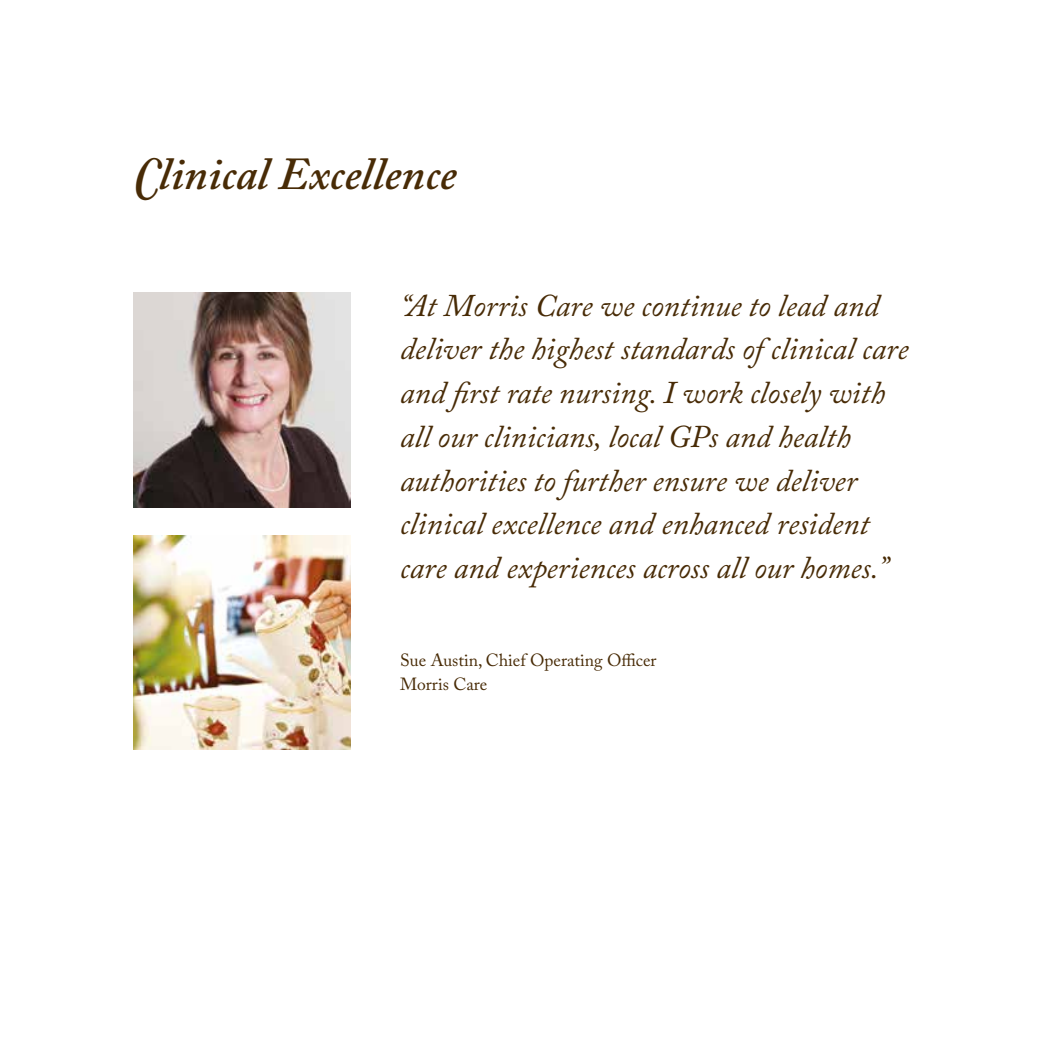
<style>
.page{position:relative;width:1042px;height:1042px;background:#fff}
.page>*{position:absolute;margin:0;border:0;box-sizing:border-box;transform-origin:0 0}
.t1{font:italic 600 45.5px "Adobe Caslon Pro";color:#482b06}
.t2{font:italic 31.5px/43.8px "Adobe Caslon Pro";color:#482b06}
.t3{font:17.5px/24.5px "Adobe Caslon Pro";color:#482b06}
</style>
<div class="page">
<img style="left:133px;top:535px;width:217px;height:215px">
<img style="left:133px;top:292px;width:217px;height:215px">
<h1 class="t1" style="left:133px;top:146px;width:325px">Clinical Excellence</h1>
<p class="t2" style="left:400px;top:283px;width:510px">“At Morris Care we continue to lead and deliver the highest standards of clinical care and first rate nursing. I work closely with all our clinicians, local GPs and health authorities to further ensure we deliver clinical excellence and enhanced resident care and experiences across all our homes.”</p>
<p class="t3" style="left:400px;top:647px;width:258px">Sue Austin, Chief Operating Officer<br>Morris Care</p>
</div>
